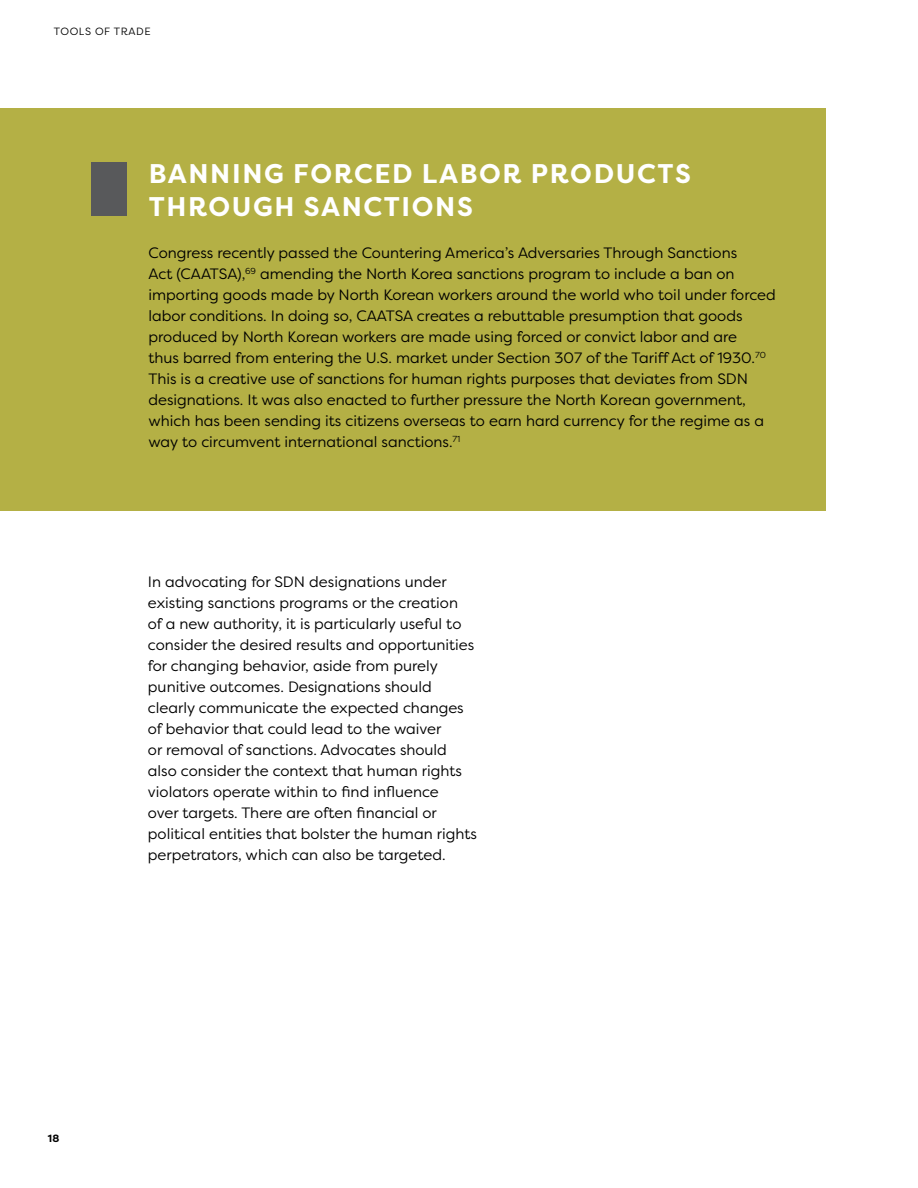
<style>
.page{position:relative;width:918px;height:1188px;background:#fff}
.page>*{position:absolute;margin:0;border:0;box-sizing:border-box;transform-origin:0 0}
.t1{font:700 27px/33px "Filson Pro";letter-spacing:.06em;color:#fff}
.t2{font:15px/21px "Filson Pro";color:#000}
.t3{font:10.5px "Filson Pro";letter-spacing:.06em;color:#000}
.t4{font:700 10.5px "Filson Pro";color:#000}
</style>
<div class="page">
<div style="left:0;top:108px;width:825px;height:403px;background:#b4b045"></div>
<div style="left:91px;top:162px;width:36px;height:54px;background:#58595b"></div>
<p class="t3" style="left:54px;top:24px;width:98px">TOOLS OF TRADE</p>
<h1 class="t1" style="left:149px;top:157px;width:544px">BANNING FORCED LABOR PRODUCTS<br>THROUGH SANCTIONS</h1>
<p class="t2" style="left:148px;top:242px;width:629px">Congress recently passed the Countering America’s Adversaries Through Sanctions<br>Act (CAATSA),<sup>69</sup> amending the North Korea sanctions program to include a ban on importing goods made by North Korean workers around the world who toil under forced labor conditions. In doing so, CAATSA creates a rebuttable presumption that goods produced by North Korean workers are made using forced or convict labor and are<br>thus barred from entering the U.S. market under Section 307 of the Tariff Act of 1930.<sup>70<br></sup>This is a creative use of sanctions for human rights purposes that deviates from SDN designations. It was also enacted to further pressure the North Korean government, which has been sending its citizens overseas to earn hard currency for the regime as a way to circumvent international sanctions.<sup>71</sup></p>
<p class="t2" style="left:148px;top:571px;width:330px">In advocating for SDN designations under existing sanctions programs or the creation<br>of a new authority, it is particularly useful to consider the desired results and opportunities for changing behavior, aside from purely punitive outcomes. Designations should clearly communicate the expected changes of behavior that could lead to the waiver<br>or removal of sanctions. Advocates should also consider the context that human rights violators operate within to find influence<br>over targets. There are often financial or political entities that bolster the human rights perpetrators, which can also be targeted.</p>
<p class="t4" style="left:48px;top:1132px;width:13px">18</p>
</div>
